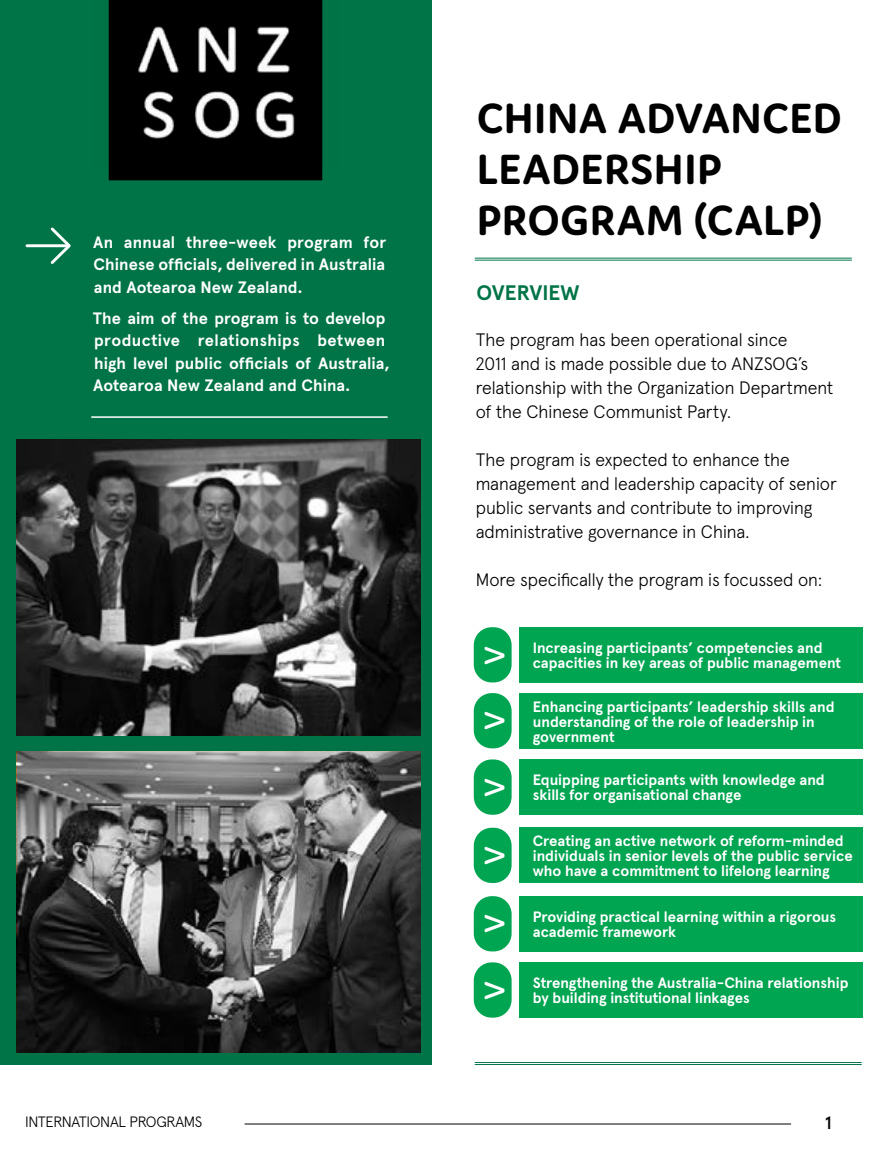
<style>
.page{position:relative;width:891px;height:1161px;background:#fff}
.page>*{position:absolute;margin:0;border:0;box-sizing:border-box;transform-origin:0 0}
.t1{font:700 45px/51px "Domus";letter-spacing:.02em;color:#000}
.t2{font:600 30px "Domus";color:#fff}
.t3{font:700 21px "Apercu";color:#007447}
.t4{font:300 18px/24px "Apercu";color:#000}
.t5{font:500 18px "Apercu";color:#000}
.t6{font:700 16.5px/22.5px "Apercu";letter-spacing:.005em;color:#fff;text-align:justify}
.t7{font:700 15px/15px "Apercu";color:#fff}
.t8{font:300 15px "Apercu";letter-spacing:-.02em;color:#000}
</style>
<div class="page">
<hr style="left:245px;top:1124px;width:546px;height:1px;background:#000">
<div style="left:0;top:0;width:432px;height:1065px;background:#007447"></div>
<div style="left:474px;top:627px;width:38px;height:55px;background:#00a551;border-radius:18px"></div>
<hr style="left:475px;top:258px;width:376px;height:1px;background:#007447">
<hr style="left:475px;top:260px;width:376px;height:1px;background:#007447">
<div style="left:109px;top:168px;width:213px;height:12px;background:#000"></div>
<img style="left:93px;top:0;width:245px;height:168px">
<hr style="left:27px;top:244px;width:41px;height:3px;background:#fff">
<svg style="left:48px;top:225px;width:25px;height:42px"></svg>
<div style="left:519px;top:627px;width:344px;height:55px;background:#00a551"></div>
<div style="left:474px;top:693px;width:38px;height:55px;background:#00a551;border-radius:18px"></div>
<div style="left:519px;top:693px;width:344px;height:55px;background:#00a551"></div>
<div style="left:474px;top:759px;width:38px;height:56px;background:#00a551;border-radius:18px"></div>
<div style="left:519px;top:759px;width:344px;height:56px;background:#00a551"></div>
<div style="left:474px;top:828px;width:38px;height:55px;background:#00a551;border-radius:18px"></div>
<div style="left:519px;top:828px;width:344px;height:55px;background:#00a551"></div>
<div style="left:474px;top:896px;width:38px;height:55px;background:#00a551;border-radius:18px"></div>
<div style="left:519px;top:896px;width:344px;height:55px;background:#00a551"></div>
<div style="left:474px;top:962px;width:38px;height:56px;background:#00a551;border-radius:18px"></div>
<div style="left:519px;top:962px;width:344px;height:56px;background:#00a551"></div>
<hr style="left:91px;top:416px;width:297px;height:2px;background:#fff">
<svg style="left:20px;top:442px;width:398px;height:290px;background:#3e3e3e"></svg>
<div style="left:17px;top:439px;width:404px;height:296px;border:2px solid #000"></div>
<svg style="left:20px;top:754px;width:398px;height:295px;background:#4d4d4d"></svg>
<div style="left:17px;top:751px;width:404px;height:301px;border:2px solid #000"></div>
<hr style="left:475px;top:1062px;width:386px;height:1px;background:#007447">
<hr style="left:475px;top:1064px;width:386px;height:1px;background:#007447">
<p class="t6" style="left:93px;top:230px;width:295px">An annual three-week program for Chinese officials, delivered in Australia and Aotearoa New Zealand.</p>
<p class="t6" style="left:93px;top:306px;width:298px;text-align:left">The aim of the program is to develop productive relationships between high level public officials of Australia, Aotearoa New Zealand and China.</p>
<h1 class="t1" style="left:477px;top:93px;width:366px">CHINA ADVANCED<br>LEADERSHIP<br>PROGRAM (CALP)</h1>
<h3 class="t3" style="left:476px;top:276px;width:105px">OVERVIEW</h3>
<p class="t4" style="left:476px;top:326px;width:359px">The program has been operational since<br>2011 and is made possible due to ANZSOG’s relationship with the Organization Department of the Chinese Communist Party.</p>
<p class="t4" style="left:476px;top:446px;width:363px">The program is expected to enhance the management and leadership capacity of senior public servants and contribute to improving administrative governance in China.</p>
<p class="t4" style="left:476px;top:566px;width:348px">More specifically the program is focussed on:</p>
<h2 class="t2" style="left:478px;top:665px;width:20px;rotate:-90deg">V</h2>
<p class="t7" style="left:533px;top:639px;width:310px">Increasing participants’ competencies and capacities in key areas of public management</p>
<h2 class="t2" style="left:478px;top:730px;width:20px;rotate:-90deg">V</h2>
<p class="t7" style="left:533px;top:698px;width:303px">Enhancing participants’ leadership skills and understanding of the role of leadership in government</p>
<h2 class="t2" style="left:478px;top:797px;width:20px;rotate:-90deg">V</h2>
<p class="t7" style="left:533px;top:771px;width:293px">Equipping participants with knowledge and skills for organisational change</p>
<h2 class="t2" style="left:478px;top:865px;width:20px;rotate:-90deg">V</h2>
<p class="t7" style="left:533px;top:832px;width:321px">Creating an active network of reform-minded individuals in senior levels of the public service who have a commitment to lifelong learning</p>
<h2 class="t2" style="left:478px;top:933px;width:20px;rotate:-90deg">V</h2>
<p class="t7" style="left:533px;top:908px;width:305px">Providing practical learning within a rigorous academic framework</p>
<h2 class="t2" style="left:478px;top:1000px;width:20px;rotate:-90deg">V</h2>
<p class="t7" style="left:533px;top:974px;width:317px">Strengthening the Australia-China relationship by building institutional linkages</p>
<p class="t8" style="left:25px;top:1110px;width:179px">INTERNATIONAL PROGRAMS</p>
<p class="t5" style="left:825px;top:1109px;width:8px">1</p>
</div>
